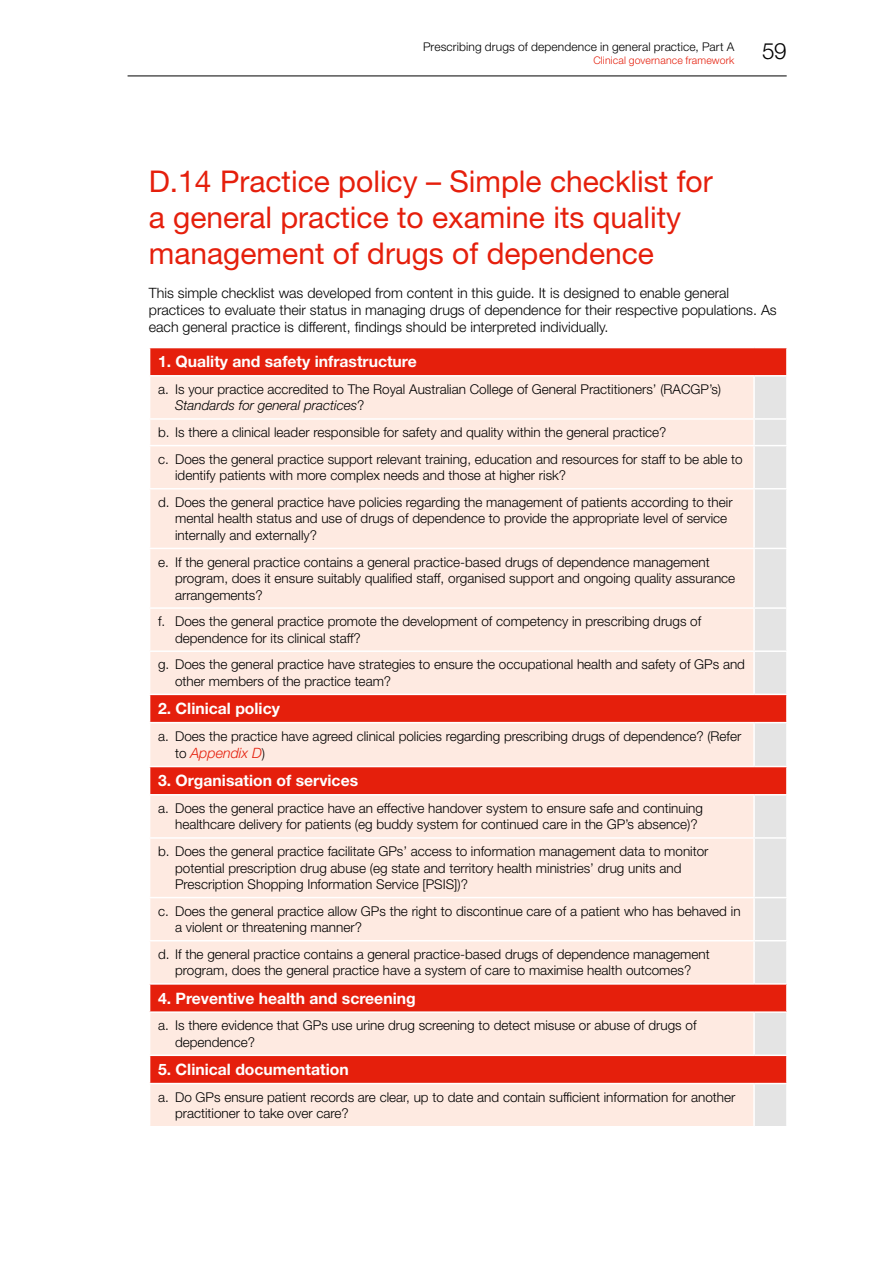
<style>
.page{position:relative;width:893px;height:1263px;background:#fff}
.page>*{position:absolute;margin:0;border:0;box-sizing:border-box;transform-origin:0 0}
.t1{font:30px/36px "Helvetica Neue LT Std";color:#e51f0c}
.t2{font:300 22.5px "Helvetica Neue LT Std";color:#000}
.t3{font:700 15.75px "Helvetica Neue LT Std";color:#fff}
.t4{font:300 14.25px/17.2px "Helvetica Neue LT Std";color:#000}
.t5{font:italic 300 14.25px "Helvetica Neue LT Std";color:#e51f0c}
.t6{font:300 13.5px/16.5px "Helvetica Neue LT Std";color:#000}
.t7{font:300 12px "Helvetica Neue LT Std";letter-spacing:.01em;color:#000}
.t8{font:300 10.5px "Helvetica Neue LT Std";letter-spacing:.015em;color:#e51f0c}
.s1{font-style:italic}
.s2{font-style:normal;font-size:13.5px;color:#000}
</style>
<div class="page">
<hr style="left:128px;top:76px;width:659px;height:1px;background:#000">
<div style="left:150px;top:348px;width:636px;height:27px;background:#e51f0c"></div>
<svg style="left:150px;top:377px;width:604px;height:749px;background:#faccc1"></svg>
<svg style="left:754px;top:377px;width:32px;height:749px;background:#e4c6c3"></svg>
<hr style="left:149px;top:418px;width:605px;height:2px;background:#fff">
<hr style="left:754px;top:418px;width:34px;height:2px;background:#fff">
<hr style="left:149px;top:445px;width:605px;height:1px;background:#fff">
<hr style="left:754px;top:445px;width:34px;height:1px;background:#fff">
<hr style="left:149px;top:488px;width:605px;height:1px;background:#fff">
<hr style="left:754px;top:488px;width:34px;height:1px;background:#fff">
<hr style="left:149px;top:548px;width:605px;height:1px;background:#fff">
<hr style="left:754px;top:548px;width:34px;height:1px;background:#fff">
<hr style="left:149px;top:607px;width:605px;height:2px;background:#fff">
<hr style="left:754px;top:607px;width:34px;height:2px;background:#fff">
<hr style="left:149px;top:650px;width:605px;height:2px;background:#fff">
<hr style="left:754px;top:650px;width:34px;height:2px;background:#fff">
<hr style="left:754px;top:837px;width:34px;height:2px;background:#fff">
<hr style="left:754px;top:897px;width:34px;height:1px;background:#fff">
<hr style="left:754px;top:940px;width:34px;height:1px;background:#fff">
<hr style="left:149px;top:837px;width:605px;height:2px;background:#fff">
<hr style="left:149px;top:897px;width:605px;height:1px;background:#fff">
<hr style="left:149px;top:940px;width:605px;height:1px;background:#fff">
<hr style="left:149px;top:694px;width:605px;height:1px;background:#fff">
<hr style="left:753px;top:377px;width:2px;height:41px;background:#fff">
<hr style="left:753px;top:420px;width:2px;height:25px;background:#fff">
<hr style="left:753px;top:446px;width:2px;height:42px;background:#fff">
<hr style="left:753px;top:489px;width:2px;height:59px;background:#fff">
<hr style="left:753px;top:549px;width:2px;height:58px;background:#fff">
<hr style="left:753px;top:609px;width:2px;height:41px;background:#fff">
<hr style="left:753px;top:652px;width:2px;height:42px;background:#fff">
<hr style="left:754px;top:694px;width:34px;height:1px;background:#fff">
<hr style="left:149px;top:722px;width:605px;height:1px;background:#fff">
<hr style="left:149px;top:766px;width:605px;height:1px;background:#fff">
<hr style="left:149px;top:794px;width:605px;height:1px;background:#fff">
<hr style="left:149px;top:983px;width:605px;height:2px;background:#fff">
<hr style="left:149px;top:1011px;width:605px;height:2px;background:#fff">
<hr style="left:754px;top:722px;width:34px;height:1px;background:#fff">
<hr style="left:753px;top:723px;width:2px;height:43px;background:#fff">
<hr style="left:754px;top:766px;width:34px;height:1px;background:#fff">
<hr style="left:754px;top:794px;width:34px;height:1px;background:#fff">
<hr style="left:753px;top:795px;width:2px;height:42px;background:#fff">
<hr style="left:753px;top:839px;width:2px;height:58px;background:#fff">
<hr style="left:753px;top:898px;width:2px;height:42px;background:#fff">
<hr style="left:753px;top:941px;width:2px;height:42px;background:#fff">
<hr style="left:754px;top:983px;width:34px;height:2px;background:#fff">
<hr style="left:754px;top:1011px;width:34px;height:2px;background:#fff">
<hr style="left:753px;top:1013px;width:2px;height:41px;background:#fff">
<hr style="left:753px;top:1084px;width:2px;height:42px;background:#fff">
<hr style="left:149px;top:1054px;width:605px;height:2px;background:#fff">
<hr style="left:754px;top:1054px;width:34px;height:2px;background:#fff">
<hr style="left:149px;top:1083px;width:605px;height:1px;background:#fff">
<hr style="left:754px;top:1083px;width:34px;height:1px;background:#fff">
<p class="t7" style="left:423px;top:39px;width:313px">Prescribing drugs of dependence in general practice, Part A</p>
<p class="t8" style="left:593px;top:54px;width:143px">Clinical governance framework</p>
<h2 class="t2" style="left:762px;top:37px;width:26px">59</h2>
<h1 class="t1" style="left:149px;top:162px;width:565px">D.14 Practice policy – Simple checklist for a general practice to examine its quality management of drugs of dependence</h1>
<p class="t4" style="left:149px;top:284px;width:629px">This simple checklist was developed from content in this guide. It is designed to enable general practices to evaluate their status in managing drugs of dependence for their respective populations. As each general practice is different, findings should be interpreted individually.</p>
<p class="t3" style="left:158px;top:352px;width:260px">1. Quality and safety infrastructure</p>
<p class="t6" style="left:175px;top:381px;width:547px;text-indent:-17px">a. Is your practice accredited to The Royal Australian College of General Practitioners’ (RACGP’s)<br><span class="s1">Standards for general practices</span>?</p>
<p class="t6" style="left:158px;top:419px;width:586px;line-height:26.7px">b. Is there a clinical leader responsible for safety and quality within the general practice?<br>c. Does the general practice support relevant training, education and resources for staff to be able to</p>
<p class="t6" style="left:158px;top:462px;width:576px;line-height:26.7px;text-indent:17px">identify patients with more complex needs and those at higher risk?<br>d. Does the general practice have policies regarding the management of patients according to their</p>
<p class="t6" style="left:175px;top:510px;width:554px">mental health status and use of drugs of dependence to provide the appropriate level of service internally and externally?</p>
<p class="t6" style="left:175px;top:553px;width:562px;text-indent:-17px">e. If the general practice contains a general practice-based drugs of dependence management program, does it ensure suitably qualified staff, organised support and ongoing quality assurance arrangements?</p>
<p class="t6" style="left:175px;top:613px;width:528px;text-indent:-17px">f. Does the general practice promote the development of competency in prescribing drugs of dependence for its clinical staff?</p>
<p class="t6" style="left:175px;top:656px;width:571px;text-indent:-17px">g. Does the general practice have strategies to ensure the occupational health and safety of GPs and other members of the practice team?</p>
<p class="t3" style="left:158px;top:699px;width:123px">2. Clinical policy</p>
<p class="t6" style="left:158px;top:727px;width:585px">a. Does the practice have agreed clinical policies regarding prescribing drugs of dependence? (Refer</p>
<p class="t5" style="left:175px;top:744px;width:92px"><span class="s2">to</span> Appendix D<span class="s2">)</span></p>
<p class="t3" style="left:158px;top:771px;width:202px">3. Organisation of services</p>
<p class="t6" style="left:175px;top:800px;width:529px;text-indent:-17px">a. Does the general practice have an effective handover system to ensure safe and continuing healthcare delivery for patients (eg buddy system for continued care in the GP’s absence)?</p>
<p class="t6" style="left:175px;top:843px;width:535px;text-indent:-17px">b. Does the general practice facilitate GPs’ access to information management data to monitor potential prescription drug abuse (eg state and territory health ministries’ drug units and<br>Prescription Shopping Information Service [PSIS])?</p>
<p class="t6" style="left:175px;top:902px;width:567px;text-indent:-17px">c. Does the general practice allow GPs the right to discontinue care of a patient who has behaved in a violent or threatening manner?</p>
<p class="t6" style="left:158px;top:945px;width:553px;text-align:center">d. If the general practice contains a general practice-based drugs of dependence management program, does the general practice have a system of care to maximise health outcomes?</p>
<p class="t3" style="left:158px;top:988px;width:259px">4. Preventive health and screening</p>
<p class="t6" style="left:175px;top:1017px;width:523px;text-indent:-17px">a. Is there evidence that GPs use urine drug screening to detect misuse or abuse of drugs of dependence?</p>
<p class="t3" style="left:158px;top:1060px;width:192px">5. Clinical documentation</p>
<p class="t6" style="left:175px;top:1088px;width:562px;text-indent:-17px">a. Do GPs ensure patient records are clear, up to date and contain sufficient information for another practitioner to take over care?</p>
</div>
